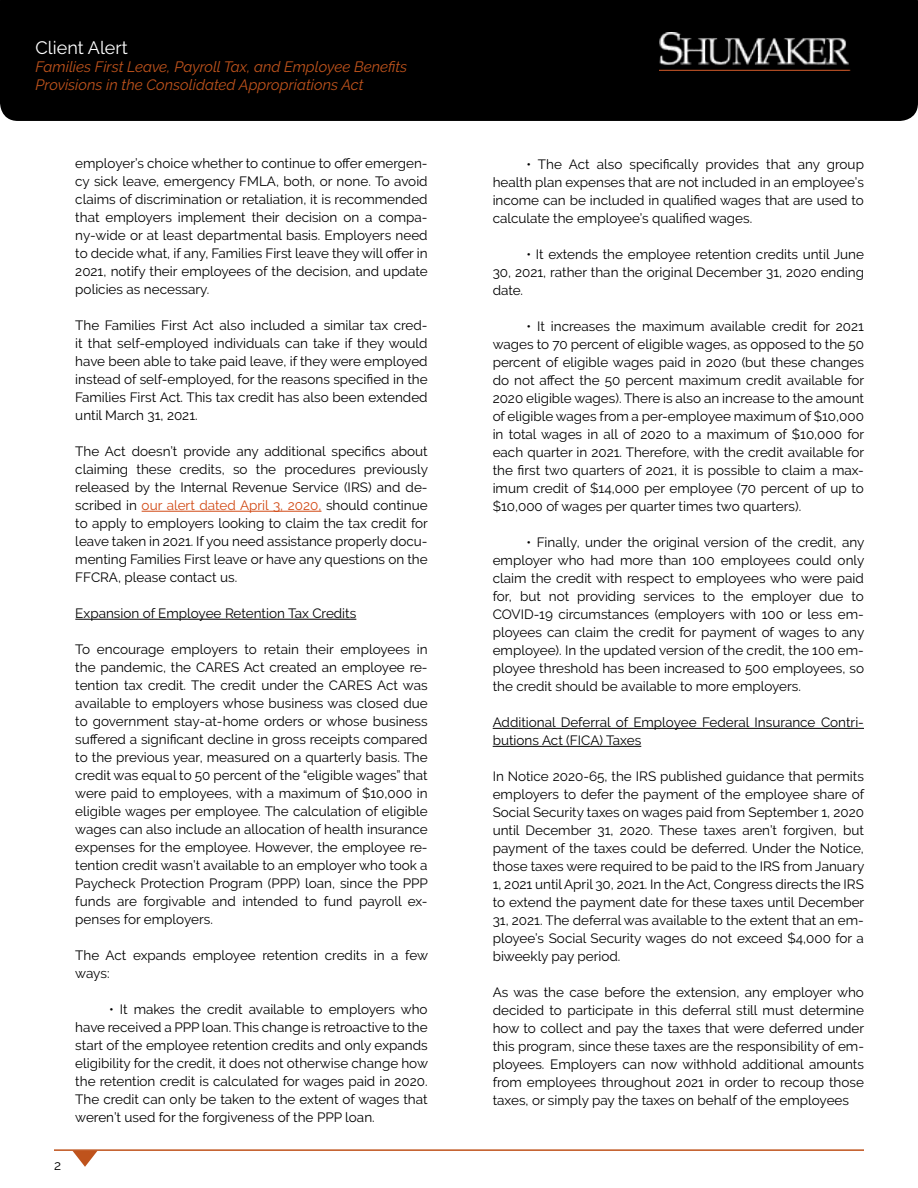
<style>
.page{position:relative;width:918px;height:1188px;background:#fff}
.page>*{position:absolute;margin:0;border:0;box-sizing:border-box;transform-origin:0 0}
.t1{font:18px "Raleway";color:#fff}
.t2{font:italic 15px/18px "Raleway";color:#bf531c}
.t3{font:13.5px/18px "Raleway";color:#000;text-align:justify}
.s1{color:#d14914}
</style>
<div class="page">
<div style="left:0;top:0;width:918px;height:121px;background:#000"></div>
<hr style="left:493px;top:728px;width:371px;height:1px;background:#000">
<hr style="left:493px;top:746px;width:148px;height:1px;background:#000">
<hr style="left:142px;top:511px;width:179px;height:1px;background:#d14914">
<hr style="left:75px;top:619px;width:281px;height:1px;background:#000">
<hr style="left:54px;top:1149px;width:810px;height:2px;background:#bf531c">
<svg style="left:72px;top:1151px;width:26px;height:16px"></svg>
<img style="left:659px;top:32px;width:196px;height:38px">
<h1 class="t1" style="left:36px;top:37px;width:94px">Client Alert</h1>
<p class="t2" style="left:36px;top:57px;width:373px">Families First Leave, Payroll Tax, and Employee Benefits<br>Provisions in the Consolidated Appropriations Act</p>
<p class="t3" style="left:54px;top:1156px;width:9px">2</p>
<p class="t3" style="left:75px;top:154px;width:354px">employer’s choice whether to continue to offer emergen&shy;cy sick leave, emergency FMLA, both, or none. To avoid claims of discrimination or retaliation, it is recommended that employers implement their decision on a compa&shy;ny-wide or at least departmental basis. Employers need to decide what, if any, Families First leave they will offer in 2021, notify their employees of the decision, and update policies as necessary.</p>
<p class="t3" style="left:75px;top:316px;width:354px">The Families First Act also included a similar tax cred&shy;it that self-employed individuals can take if they would have been able to take paid leave, if they were employed instead of self-employed, for the reasons specified in the Families First Act. This tax credit has also been extended until March 31, 2021.</p>
<p class="t3" style="left:75px;top:442px;width:354px">The Act doesn’t provide any additional specifics about claiming these credits, so the procedures previously released by the Internal Revenue Service (IRS) and de&shy;scribed in <span class="s1">our alert dated April 3, 2020,</span> should continue to apply to employers looking to claim the tax credit for leave taken in 2021. If you need assistance properly docu&shy;menting Families First leave or have any questions on the FFCRA, please contact us.</p>
<p class="t3" style="left:75px;top:604px;width:283px">Expansion of Employee Retention Tax Credits</p>
<p class="t3" style="left:75px;top:640px;width:354px">To encourage employers to retain their employees in the pandemic, the CARES Act created an employee re&shy;tention tax credit. The credit under the CARES Act was available to employers whose business was closed due to government stay-at-home orders or whose business suffered a significant decline in gross receipts compared to the previous year, measured on a quarterly basis. The credit was equal to 50 percent of the “eligible wages” that were paid to employees, with a maximum of $10,000 in eligible wages per employee. The calculation of eligible wages can also include an allocation of health insurance expenses for the employee. However, the employee re&shy;tention credit wasn’t available to an employer who took a Paycheck Protection Program (PPP) loan, since the PPP funds are forgivable and intended to fund payroll ex&shy;penses for employers.</p>
<p class="t3" style="left:75px;top:946px;width:354px">The Act expands employee retention credits in a few ways:</p>
<p class="t3" style="left:75px;top:1000px;width:354px;text-indent:34px">• It makes the credit available to employers who have received a PPP loan. This change is retroactive to the start of the employee retention credits and only expands eligibility for the credit, it does not otherwise change how the retention credit is calculated for wages paid in 2020.<br>The credit can only be taken to the extent of wages that weren’t used for the forgiveness of the PPP loan.</p>
<p class="t3" style="left:493px;top:156px;width:373px;text-indent:34px">• The Act also specifically provides that any group health plan expenses that are not included in an employee’s income can be included in qualified wages that are used to calculate the employee’s qualified wages.</p>
<p class="t3" style="left:493px;top:246px;width:373px;text-indent:34px">• It extends the employee retention credits until June 30, 2021, rather than the original December 31, 2020 ending date.</p>
<p class="t3" style="left:493px;top:318px;width:373px;text-indent:34px">• It increases the maximum available credit for 2021 wages to 70 percent of eligible wages, as opposed to the 50 percent of eligible wages paid in 2020 (but these changes do not affect the 50 percent maximum credit available for 2020 eligible wages). There is also an increase to the amount of eligible wages from a per-employee maximum of $10,000 in total wages in all of 2020 to a maximum of $10,000 for each quarter in 2021. Therefore, with the credit available for the first two quarters of 2021, it is possible to claim a max&shy;imum credit of $14,000 per employee (70 percent of up to $10,000 of wages per quarter times two quarters).</p>
<p class="t3" style="left:493px;top:534px;width:373px;text-indent:34px">• Finally, under the original version of the credit, any employer who had more than 100 employees could only claim the credit with respect to employees who were paid for, but not providing services to the employer due to COVID-19 circumstances (employers with 100 or less em&shy;ployees can claim the credit for payment of wages to any employee). In the updated version of the credit, the 100 em&shy;ployee threshold has been increased to 500 employees, so the credit should be available to more employers.</p>
<p class="t3" style="left:493px;top:713px;width:373px">Additional Deferral of Employee Federal Insurance Contri&shy;butions Act (FICA) Taxes</p>
<p class="t3" style="left:493px;top:767px;width:373px">In Notice 2020-65, the IRS published guidance that permits employers to defer the payment of the employee share of Social Security taxes on wages paid from September 1, 2020 until December 31, 2020. These taxes aren’t forgiven, but payment of the taxes could be deferred. Under the Notice, those taxes were required to be paid to the IRS from January 1, 2021 until April 30, 2021. In the Act, Congress directs the IRS to extend the payment date for these taxes until December 31, 2021. The deferral was available to the extent that an em&shy;ployee’s Social Security wages do not exceed $4,000 for a biweekly pay period.</p>
<p class="t3" style="left:493px;top:983px;width:373px">As was the case before the extension, any employer who decided to participate in this deferral still must determine how to collect and pay the taxes that were deferred under this program, since these taxes are the responsibility of em&shy;ployees. Employers can now withhold additional amounts from employees throughout 2021 in order to recoup those taxes, or simply pay the taxes on behalf of the employees</p>
</div>
